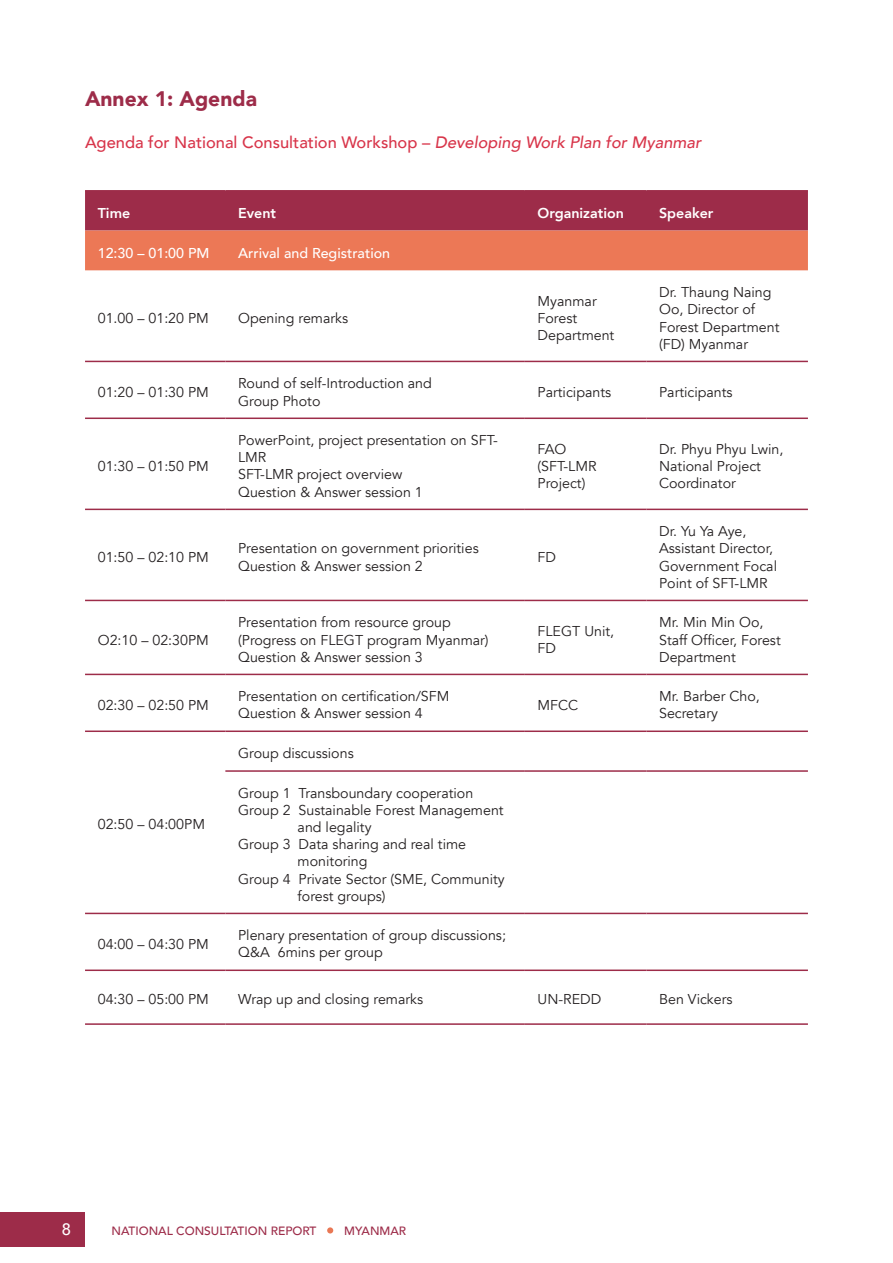
<style>
.page{position:relative;width:893px;height:1263px;background:#fff}
.page>*{position:absolute;margin:0;border:0;box-sizing:border-box;transform-origin:0 0}
.t1{font:900 21px "Avenir";color:#9d2c49}
.t2{font:500 16.5px "Avenir";color:#d8354a}
.t3{font:500 16.5px "Avenir";color:#fff}
.t4{font:14.25px/17.1px "Avenir";color:#231f20}
.t5{font:500 14.25px "Avenir";color:#fff}
.t6{font:800 14.25px "Avenir";color:#fff}
.t7{font:500 12px "Avenir";color:#9d2c49}
.s1{font-style:italic}
</style>
<div class="page">
<div style="left:0;top:1212px;width:85px;height:34px;background:#9d2c49"></div>
<svg style="left:327px;top:1227px;width:6px;height:6px"></svg>
<svg style="left:85px;top:192px;width:723px;height:78px;background:#c55350"></svg>
<hr style="left:85px;top:190px;width:140px;height:2px;background:#9d2c49">
<hr style="left:225px;top:190px;width:300px;height:2px;background:#9d2c49">
<hr style="left:525px;top:190px;width:121px;height:2px;background:#9d2c49">
<hr style="left:646px;top:190px;width:162px;height:2px;background:#9d2c49">
<hr style="left:85px;top:361px;width:140px;height:1px;background:#9d2c49">
<hr style="left:225px;top:361px;width:300px;height:1px;background:#9d2c49">
<hr style="left:525px;top:361px;width:121px;height:1px;background:#9d2c49">
<hr style="left:646px;top:361px;width:162px;height:1px;background:#9d2c49">
<hr style="left:85px;top:417px;width:140px;height:2px;background:#9d2c49">
<hr style="left:225px;top:417px;width:300px;height:2px;background:#9d2c49">
<hr style="left:525px;top:417px;width:121px;height:2px;background:#9d2c49">
<hr style="left:646px;top:417px;width:162px;height:2px;background:#9d2c49">
<hr style="left:85px;top:509px;width:140px;height:1px;background:#9d2c49">
<hr style="left:225px;top:509px;width:300px;height:1px;background:#9d2c49">
<hr style="left:525px;top:509px;width:121px;height:1px;background:#9d2c49">
<hr style="left:646px;top:509px;width:162px;height:1px;background:#9d2c49">
<hr style="left:85px;top:600px;width:140px;height:1px;background:#9d2c49">
<hr style="left:225px;top:600px;width:300px;height:1px;background:#9d2c49">
<hr style="left:525px;top:600px;width:121px;height:1px;background:#9d2c49">
<hr style="left:646px;top:600px;width:162px;height:1px;background:#9d2c49">
<hr style="left:85px;top:674px;width:140px;height:1px;background:#9d2c49">
<hr style="left:225px;top:674px;width:300px;height:1px;background:#9d2c49">
<hr style="left:525px;top:674px;width:121px;height:1px;background:#9d2c49">
<hr style="left:646px;top:674px;width:162px;height:1px;background:#9d2c49">
<hr style="left:85px;top:730px;width:140px;height:2px;background:#9d2c49">
<hr style="left:225px;top:730px;width:300px;height:2px;background:#9d2c49">
<hr style="left:525px;top:730px;width:121px;height:2px;background:#9d2c49">
<hr style="left:646px;top:730px;width:162px;height:2px;background:#9d2c49">
<hr style="left:225px;top:770px;width:300px;height:2px;background:#9d2c49">
<hr style="left:525px;top:770px;width:121px;height:2px;background:#9d2c49">
<hr style="left:646px;top:770px;width:162px;height:2px;background:#9d2c49">
<hr style="left:85px;top:913px;width:140px;height:1px;background:#9d2c49">
<hr style="left:225px;top:913px;width:300px;height:1px;background:#9d2c49">
<hr style="left:525px;top:913px;width:121px;height:1px;background:#9d2c49">
<hr style="left:646px;top:913px;width:162px;height:1px;background:#9d2c49">
<hr style="left:85px;top:969px;width:140px;height:2px;background:#9d2c49">
<hr style="left:225px;top:969px;width:300px;height:2px;background:#9d2c49">
<hr style="left:525px;top:969px;width:121px;height:2px;background:#9d2c49">
<hr style="left:646px;top:969px;width:162px;height:2px;background:#9d2c49">
<hr style="left:85px;top:1023px;width:140px;height:2px;background:#9d2c49">
<hr style="left:225px;top:1023px;width:300px;height:2px;background:#9d2c49">
<hr style="left:525px;top:1023px;width:121px;height:2px;background:#9d2c49">
<hr style="left:646px;top:1023px;width:162px;height:2px;background:#9d2c49">
<h1 class="t1" style="left:85px;top:81px;width:173px">Annex 1: Agenda</h1>
<p class="t2" style="left:85px;top:128px;width:618px">Agenda for National Consultation Workshop – <span class="s1">Developing Work Plan for Myanmar</span></p>
<p class="t6" style="left:98px;top:202px;width:34px">Time</p>
<p class="t6" style="left:238px;top:202px;width:40px">Event</p>
<p class="t6" style="left:538px;top:202px;width:88px">Organization</p>
<p class="t6" style="left:659px;top:202px;width:56px">Speaker</p>
<p class="t5" style="left:98px;top:240px;width:113px">12:30 – 01:00 PM</p>
<p class="t5" style="left:238px;top:240px;width:153px">Arrival and Registration</p>
<p class="t4" style="left:98px;top:310px;width:113px">01.00 – 01:20 PM</p>
<p class="t4" style="left:238px;top:310px;width:112px">Opening remarks</p>
<p class="t4" style="left:538px;top:293px;width:78px">Myanmar<br>Forest<br>Department</p>
<p class="t4" style="left:659px;top:284px;width:122px">Dr. Thaung Naing<br>Oo, Director of<br>Forest Department (FD) Myanmar</p>
<p class="t4" style="left:98px;top:384px;width:113px">01:20 – 01:30 PM</p>
<p class="t4" style="left:238px;top:375px;width:195px">Round of self-Introduction and<br>Group Photo</p>
<p class="t4" style="left:538px;top:384px;width:75px">Participants</p>
<p class="t4" style="left:659px;top:384px;width:75px">Participants</p>
<p class="t4" style="left:98px;top:458px;width:113px">01:30 – 01:50 PM</p>
<p class="t4" style="left:238px;top:432px;width:261px">PowerPoint, project presentation on SFT-<br>LMR<br>SFT-LMR project overview<br>Question &amp; Answer session 1</p>
<p class="t4" style="left:538px;top:441px;width:60px">FAO (SFT-LMR<br>Project)</p>
<p class="t4" style="left:659px;top:441px;width:126px">Dr. Phyu Phyu Lwin,<br>National Project<br>Coordinator</p>
<p class="t4" style="left:98px;top:549px;width:113px">01:50 – 02:10 PM</p>
<p class="t4" style="left:238px;top:540px;width:242px">Presentation on government priorities<br>Question &amp; Answer session 2</p>
<p class="t4" style="left:538px;top:549px;width:20px">FD</p>
<p class="t4" style="left:659px;top:523px;width:119px">Dr. Yu Ya Aye,<br>Assistant Director,<br>Government Focal<br>Point of SFT-LMR</p>
<p class="t4" style="left:98px;top:631px;width:113px">O2:10 – 02:30PM</p>
<p class="t4" style="left:238px;top:614px;width:252px">Presentation from resource group (Progress on FLEGT program Myanmar)<br>Question &amp; Answer session 3</p>
<p class="t4" style="left:538px;top:623px;width:78px">FLEGT Unit,<br>FD</p>
<p class="t4" style="left:659px;top:614px;width:123px">Mr. Min Min Oo,<br>Staff Officer, Forest<br>Department</p>
<p class="t4" style="left:98px;top:697px;width:113px">02:30 – 02:50 PM</p>
<p class="t4" style="left:238px;top:688px;width:213px">Presentation on certification/SFM<br>Question &amp; Answer session 4</p>
<p class="t4" style="left:538px;top:697px;width:42px">MFCC</p>
<p class="t4" style="left:659px;top:688px;width:102px">Mr. Barber Cho,<br>Secretary</p>
<p class="t4" style="left:98px;top:816px;width:109px">02:50 – 04:00PM</p>
<p class="t4" style="left:238px;top:745px;width:117px">Group discussions</p>
<p class="t4" style="left:238px;top:785px;width:237px">Group 1 Transboundary cooperation</p>
<p class="t4" style="left:238px;top:802px;width:267px">Group 2 Sustainable Forest Management</p>
<p class="t4" style="left:298px;top:819px;width:75px">and legality</p>
<p class="t4" style="left:238px;top:836px;width:229px">Group 3 Data sharing and real time</p>
<p class="t4" style="left:298px;top:853px;width:71px">monitoring</p>
<p class="t4" style="left:238px;top:870px;width:268px">Group 4 Private Sector (SME, Community</p>
<p class="t4" style="left:298px;top:887px;width:89px">forest groups)</p>
<p class="t4" style="left:98px;top:936px;width:113px">04:00 – 04:30 PM</p>
<p class="t4" style="left:238px;top:927px;width:269px">Plenary presentation of group discussions;<br>Q&amp;A 6mins per group</p>
<p class="t4" style="left:98px;top:991px;width:113px">04:30 – 05:00 PM</p>
<p class="t4" style="left:238px;top:991px;width:186px">Wrap up and closing remarks</p>
<p class="t4" style="left:538px;top:991px;width:65px">UN-REDD</p>
<p class="t4" style="left:659px;top:991px;width:75px">Ben Vickers</p>
<p class="t3" style="left:62px;top:1215px;width:11px">8</p>
<p class="t7" style="left:112px;top:1220px;width:206px">NATIONAL CONSULTATION REPORT</p>
<p class="t7" style="left:344px;top:1220px;width:63px">MYANMAR</p>
</div>
